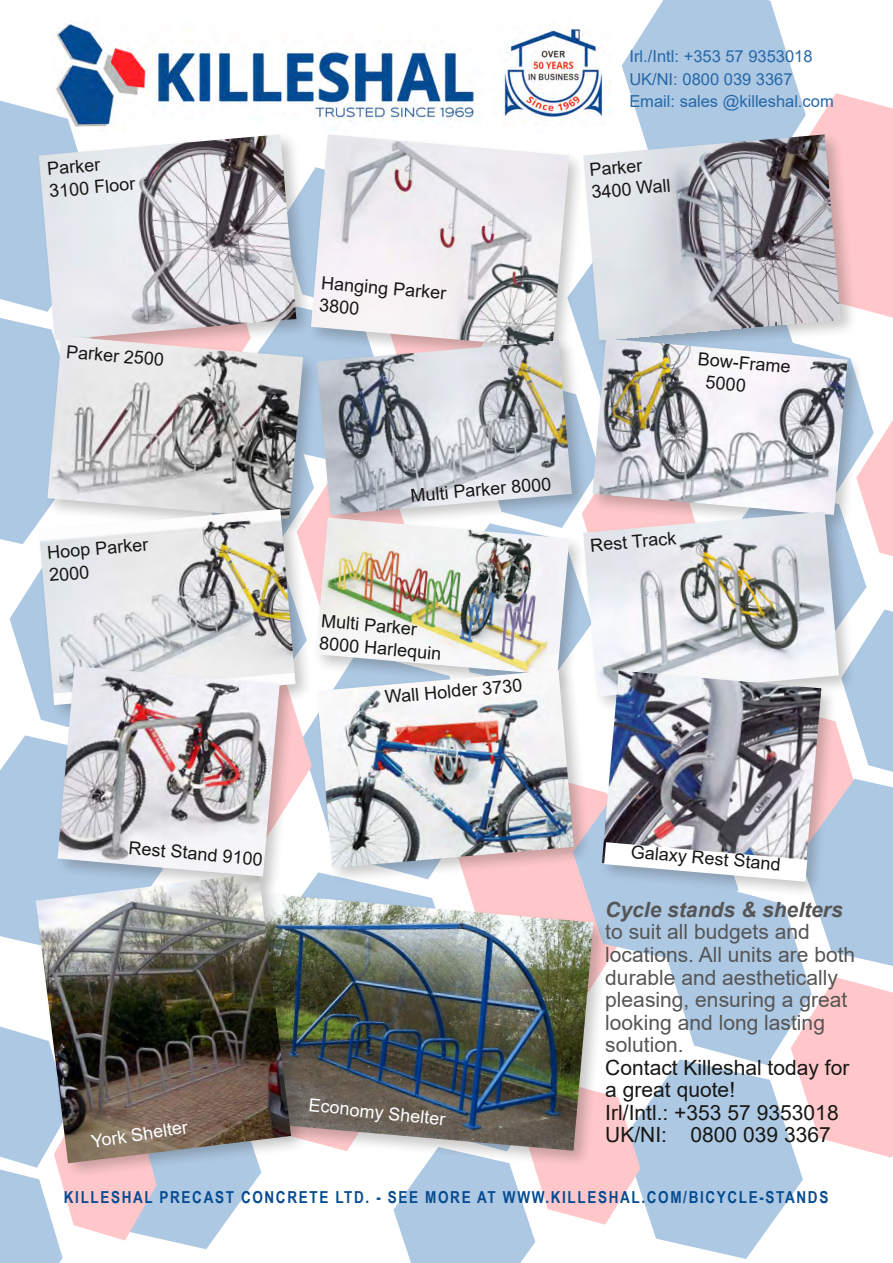
<style>
.page{position:relative;width:893px;height:1263px;background:#fff}
.page>*{position:absolute;margin:0;border:0;box-sizing:border-box;transform-origin:0 0}
.t1{font:21px/22.5px "Arial";color:#565555}
.t2{font:21px/22.5px "Arial";color:#171715}
.t3{font:italic 700 21px "Arial";color:#565555}
.t4{font:18px/22.5px "Arial";color:#171715}
.t5{font:18px "Arial";color:#fff}
.t6{font:700 16.5px "Arial Narrow";letter-spacing:.1em;color:#054b91}
.t7{font:16.5px/22.5px "Arial";color:#2667a7}
</style>
<div class="page">
<img style="left:51px;top:21px;width:552px;height:57px">
<svg style="left:622px;top:0;width:173px;height:78px;fill:#adc8e3"></svg>
<img style="left:0;top:78px;width:893px;height:1185px">
<p class="t7" style="left:629px;top:45px;width:206px">Irl./Intl: +353 57 9353018<br>UK/NI: 0800 039 3367<br>Email: sales @killeshal.com</p>
<p class="t4" style="left:46px;top:158px;width:88px;rotate:-5deg">Parker<br>3100 Floor</p>
<p class="t4" style="left:588px;top:159px;width:81px;rotate:-5deg">Parker<br>3400 Wall</p>
<p class="t4" style="left:322px;top:271px;width:127px;rotate:5deg">Hanging Parker<br>3800</p>
<p class="t4" style="left:67px;top:340px;width:100px;rotate:5deg">Parker 2500</p>
<p class="t4" style="left:709px;top:348px;width:85px;text-indent:-10px;rotate:5deg">Bow-Frame<br>5000</p>
<p class="t4" style="left:410px;top:485px;width:143px;rotate:-5deg">Multi Parker 8000</p>
<p class="t4" style="left:46px;top:542px;width:103px;rotate:-5deg">Hoop Parker<br>2000</p>
<p class="t4" style="left:589px;top:534px;width:88px;rotate:-5deg">Rest Track</p>
<p class="t4" style="left:322px;top:609px;width:124px;rotate:5deg">Multi Parker<br>8000 Harlequin</p>
<p class="t4" style="left:130px;top:836px;width:136px;rotate:5deg">Rest Stand 9100</p>
<p class="t4" style="left:384px;top:686px;width:139px;rotate:-5deg">Wall Holder 3730</p>
<p class="t5" style="left:90px;top:1132px;width:99px;rotate:-9deg">York Shelter</p>
<p class="t5" style="left:310px;top:1095px;width:139px;rotate:6deg">Economy Shelter</p>
<p class="t4" style="left:632px;top:840px;width:152px;rotate:5deg">Galaxy Rest Stand</p>
<p class="t3" style="left:605px;top:898px;width:239px">Cycle stands &amp; shelters</p>
<p class="t1" style="left:605px;top:921px;width:252px">to suit all budgets and locations. All units are both durable and aesthetically pleasing, ensuring a great looking and long lasting solution.</p>
<p class="t2" style="left:605px;top:1056px;width:246px">Contact Killeshal today for a great quote!<br>Irl/Intl.: +353 57 9353018<br>UK/NI: 0800 039 3367</p>
<p class="t6" style="left:64px;top:1187px;width:766px">KILLESHAL PRECAST CONCRETE LTD. - SEE MORE AT WWW.KILLESHAL.COM/BICYCLE-STANDS</p>
</div>
